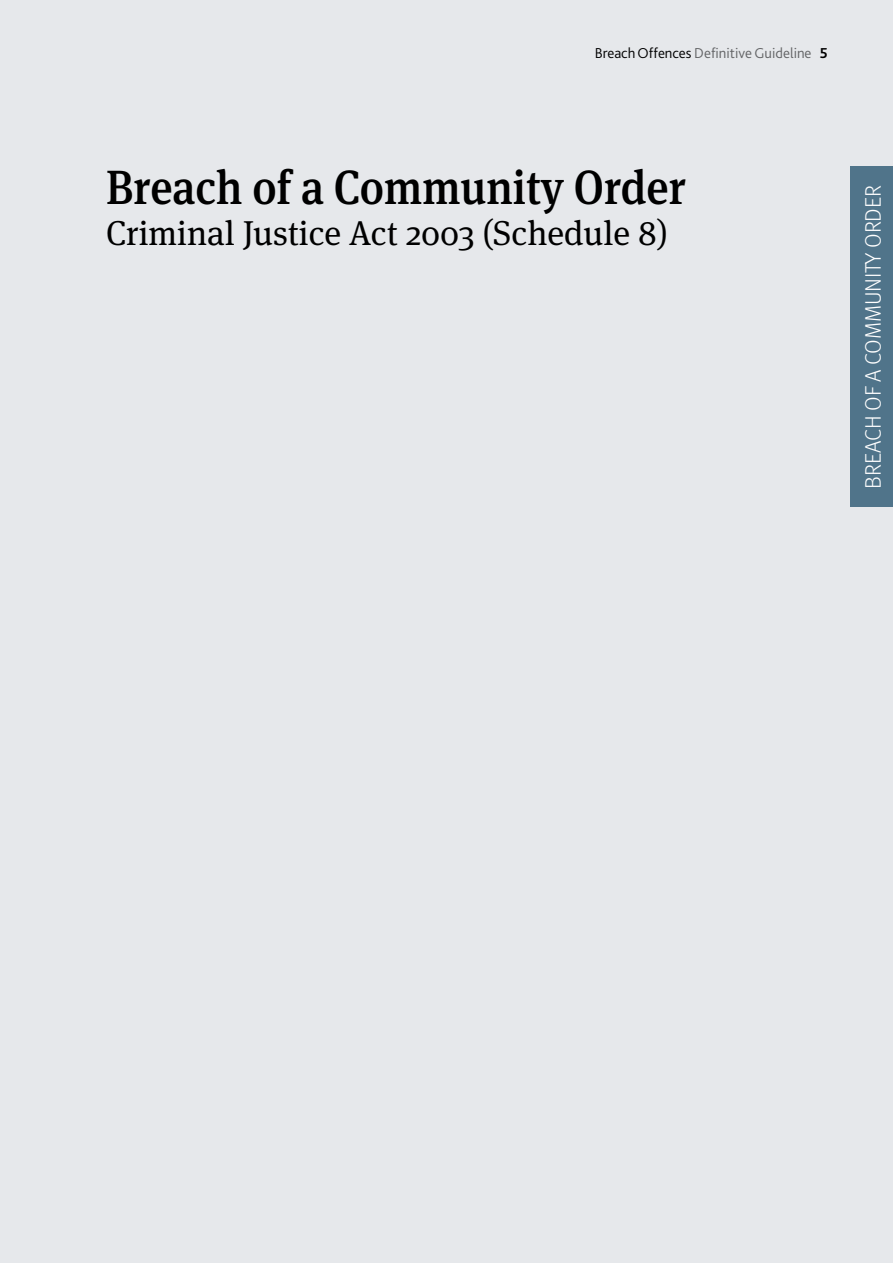
<style>
.page{position:relative;width:893px;height:1263px;background:#e6e8eb}
.page>*{position:absolute;margin:0;border:0;box-sizing:border-box;transform-origin:0 0}
.Heading_-_Act_Title{font:500 48px "Meta Serif OT";color:#000;scale:.91 1}
.Heading_-_Act_Title-2{font:34.5px "Meta Serif OT";color:#000}
.t1{font:300 22.5px "Meta OT";letter-spacing:-.005em;color:#fff}
.t2{font:300 15px "Bliss 2";color:#636466}
.s1{color:#000}
.s2{font-weight:700;color:#000}
</style>
<div class="page">
<div style="left:850px;top:166px;width:43px;height:340px;background:#50748a"></div>
<p class="t2" style="left:595px;top:43px;width:234px"><span class="s1">Breach Offences</span> Definitive Guideline <span class="s2">5</span></p>
<p class="Heading_-_Act_Title" style="left:106px;top:158px;width:638px">Breach of a Community Order</p>
<p class="Heading_-_Act_Title-2" style="left:106px;top:213px;width:563px">Criminal Justice Act 2003 (Schedule 8)</p>
<h3 class="t1" style="left:860px;top:489px;width:305px;rotate:-90deg">BREACH OF A COMMUNITY ORDER</h3>
</div>
